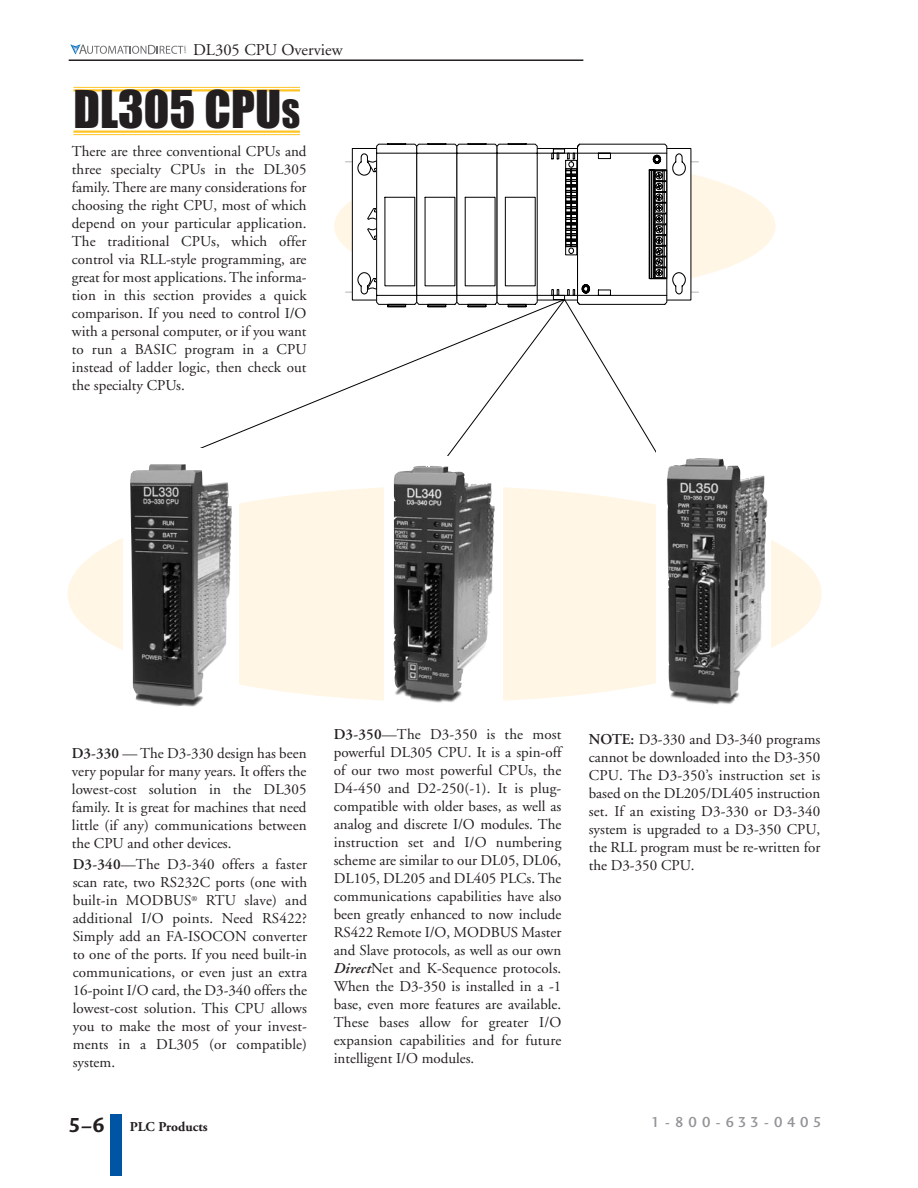
<style>
.page{position:relative;width:918px;height:1188px;background:#fff}
.page>*{position:absolute;margin:0;border:0;box-sizing:border-box;transform-origin:0 0}
.t1{font:48px "TT1 AC8 O00";color:#231f20}
.t2{font:16.5px "Adobe Garamond";color:#231f20}
.t3{font:15px/18px "Adobe Garamond";letter-spacing:.005em;color:#231f20;text-align:justify}
.t4{font:15px "Charlotte Sans Medium Plain";letter-spacing:.265em;color:#939598}
.t5{font:700 13.5px "Adobe Garamond";color:#231f20}
.s1{font-size:36px}
.s2{font-weight:600}
.s3{font-family:"Charlotte Sans Bold Plain";font-weight:400;font-size:21px}
.s4{font-weight:600;font-style:italic}
</style>
<div class="page">
<hr style="left:69px;top:59px;width:514px;height:2px;background:#231f20">
<div style="left:111px;top:1114px;width:11px;height:62px;background:#0054a4"></div>
<div style="left:334px;top:160px;width:442px;height:133px;background:#fff6e6;border-radius:50%"></div>
<div style="left:68px;top:486px;width:754px;height:216px;background:#fff6e6;border-radius:50%"></div>
<hr style="left:73px;top:87px;width:227px;height:1px;background:#ffc424">
<hr style="left:73px;top:89px;width:227px;height:3px;background:#ffc424">
<hr style="left:73px;top:130px;width:227px;height:3px;background:#ffc424">
<hr style="left:73px;top:134px;width:227px;height:1px;background:#ffc424">
<svg style="left:200px;top:299px;width:221px;height:149px"></svg>
<hr style="left:346px;top:162px;width:352px;height:1px;background:#b3b3b3">
<hr style="left:346px;top:292px;width:352px;height:1px;background:#b3b3b3">
<svg style="left:357px;top:144px;width:329px;height:163px"></svg>
<svg style="left:421px;top:169px;width:259px;height:287px"></svg>
<div style="left:657px;top:450px;width:114px;height:256px;background:#fff"></div>
<img style="left:667px;top:458px;width:101px;height:247px">
<div style="left:384px;top:457px;width:118px;height:251px;background:#fff"></div>
<img style="left:393px;top:466px;width:102px;height:237px">
<div style="left:123px;top:448px;width:115px;height:263px;background:#fff"></div>
<img style="left:130px;top:464px;width:102px;height:243px">
<svg style="left:70px;top:44px;width:116px;height:11px"></svg>
<p class="t2" style="left:193px;top:43px;width:151px">DL305 CPU Overview</p>
<h1 class="t1" style="left:73px;top:90px;width:228px">DL305 CPU<span class="s1">S</span></h1>
<p class="t3" style="left:72px;top:143px;width:236px">There are three conventional CPUs and three specialty CPUs in the DL305 family. There are many considerations for choosing the right CPU, most of which depend on your particular application.<br>The traditional CPUs, which offer control via RLL-style programming, are great for most applications. The informa&shy;tion in this section provides a quick comparison. If you need to control I/O with a personal computer, or if you want to run a BASIC program in a CPU instead of ladder logic, then check out the specialty CPUs.</p>
<p class="t3" style="left:72px;top:745px;width:236px"><span class="s2">D3-330</span> — The D3-330 design has been very popular for many years. It offers the lowest-cost solution in the DL305 family. It is great for machines that need little (if any) communications between the CPU and other devices.</p>
<p class="t3" style="left:73px;top:857px;width:236px"><span class="s2">D3-340</span>—The D3-340 offers a faster scan rate, two RS232C ports (one with built-in MODBUS<sup>®</sup> RTU slave) and additional I/O points. Need RS422?<br>Simply add an FA-ISOCON converter to one of the ports. If you need built-in communications, or even just an extra 16-point I/O card, the D3-340 offers the lowest-cost solution. This CPU allows you to make the most of your invest&shy;ments in a DL305 (or compatible) system.</p>
<p class="t5" style="left:68px;top:1121px;width:141px"><span class="s3">5–6</span> PLC Products</p>
<p class="t3" style="left:334px;top:727px;width:229px"><span class="s2">D3-350</span>—The D3-350 is the most powerful DL305 CPU. It is a spin-off of our two most powerful CPUs, the D4-450 and D2-250(-1). It is plug&shy;compatible with older bases, as well as analog and discrete I/O modules. The instruction set and I/O numbering scheme are similar to our DL05, DL06, DL105, DL205 and DL405 PLCs. The communications capabilities have also been greatly enhanced to now include RS422 Remote I/O, MODBUS Master and Slave protocols, as well as our own <span class="s4">Direct</span>Net and K-Sequence protocols.<br>When the D3-350 is installed in a -1 base, even more features are available.<br>These bases allow for greater I/O expansion capabilities and for future intelligent I/O modules.</p>
<p class="t3" style="left:589px;top:731px;width:233px"><span class="s2">NOTE:</span> D3-330 and D3-340 programs cannot be downloaded into the D3-350<br>CPU. The D3-350’s instruction set is based on the DL205/DL405 instruction set. If an existing D3-330 or D3-340 system is upgraded to a D3-350 CPU, the RLL program must be re-written for the D3-350 CPU.</p>
<p class="t4" style="left:651px;top:1116px;width:172px">1-800-633-0405</p>
</div>
